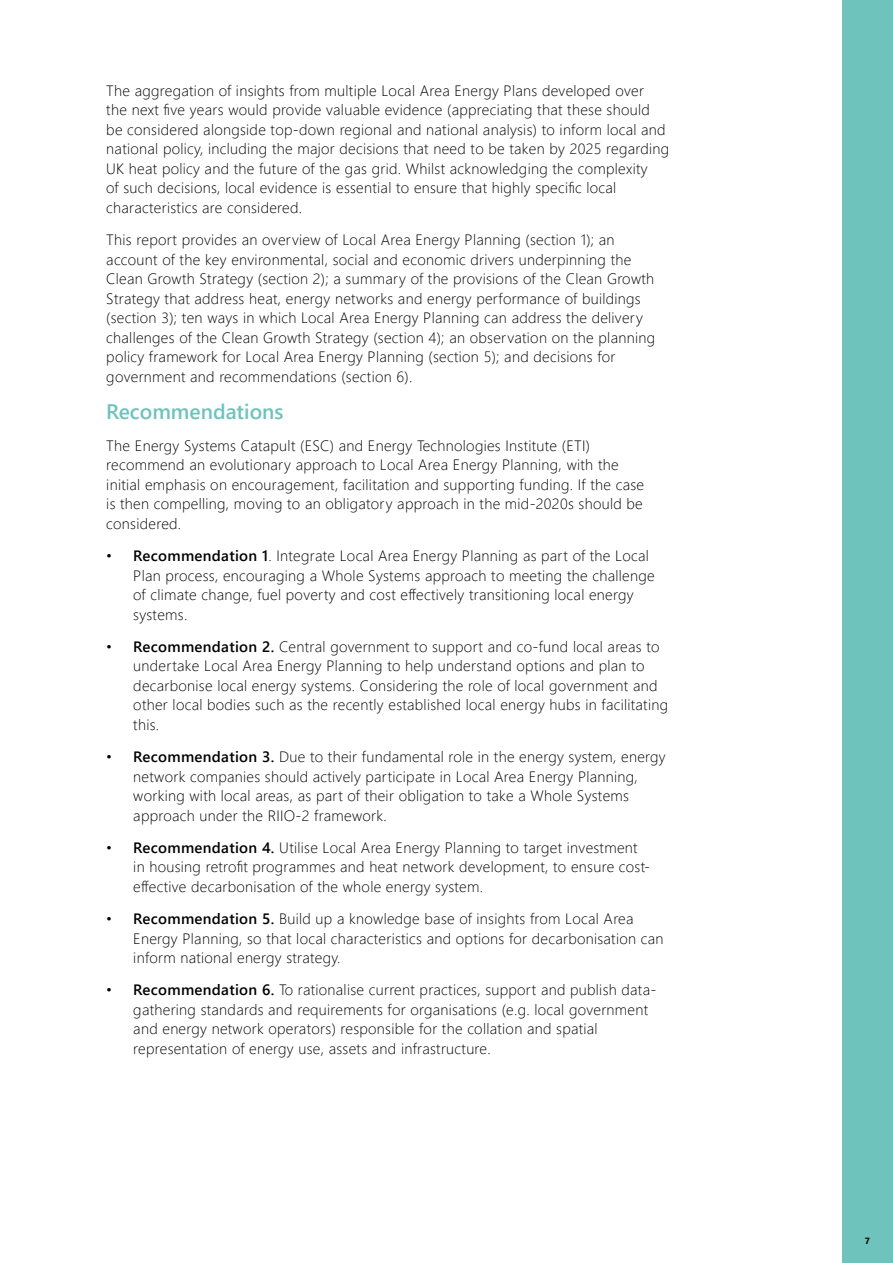
<style>
.page{position:relative;width:893px;height:1263px;background:#fff}
.page>*{position:absolute;margin:0;border:0;box-sizing:border-box;transform-origin:0 0}
.t1{font:600 21px "Segoe UI";color:#6ec3bd}
.t2{font:300 15px/19.5px "Segoe UI";letter-spacing:.02em;color:#000}
.t3{font:700 9px "Segoe UI";color:#000}
.s1{font-weight:600}
</style>
<div class="page">
<div style="left:842px;top:0;width:51px;height:1263px;background:#6ec3bd"></div>
<p class="t2" style="left:106px;top:79px;width:564px">The aggregation of insights from multiple Local Area Energy Plans developed over<br>the next five years would provide valuable evidence (appreciating that these should be considered alongside top-down regional and national analysis) to inform local and national policy, including the major decisions that need to be taken by 2025 regarding UK heat policy and the future of the gas grid. Whilst acknowledging the complexity<br>of such decisions, local evidence is essential to ensure that highly specific local characteristics are considered.</p>
<p class="t2" style="left:106px;top:229px;width:550px">This report provides an overview of Local Area Energy Planning (section 1); an account of the key environmental, social and economic drivers underpinning the Clean Growth Strategy (section 2); a summary of the provisions of the Clean Growth Strategy that address heat, energy networks and energy performance of buildings (section 3); ten ways in which Local Area Energy Planning can address the delivery challenges of the Clean Growth Strategy (section 4); an observation on the planning policy framework for Local Area Energy Planning (section 5); and decisions for government and recommendations (section 6).</p>
<h1 class="t1" style="left:106px;top:391px;width:179px">Recommendations</h1>
<p class="t2" style="left:106px;top:434px;width:539px">The Energy Systems Catapult (ESC) and Energy Technologies Institute (ETI) recommend an evolutionary approach to Local Area Energy Planning, with the initial emphasis on encouragement, facilitation and supporting funding. If the case is then compelling, moving to an obligatory approach in the mid-2020s should be considered.</p>
<p class="t2" style="left:133px;top:544px;width:523px;text-indent:-27px">• <span class="s1">Recommendation 1</span>. Integrate Local Area Energy Planning as part of the Local Plan process, encouraging a Whole Systems approach to meeting the challenge of climate change, fuel poverty and cost effectively transitioning local energy systems.</p>
<p class="t2" style="left:133px;top:635px;width:536px;text-indent:-27px">• <span class="s1">Recommendation 2.</span> Central government to support and co-fund local areas to undertake Local Area Energy Planning to help understand options and plan to decarbonise local energy systems. Considering the role of local government and other local bodies such as the recently established local energy hubs in facilitating this.</p>
<p class="t2" style="left:133px;top:745px;width:534px;text-indent:-27px">• <span class="s1">Recommendation 3.</span> Due to their fundamental role in the energy system, energy network companies should actively participate in Local Area Energy Planning, working with local areas, as part of their obligation to take a Whole Systems approach under the RIIO-2 framework.</p>
<p class="t2" style="left:133px;top:836px;width:518px;text-indent:-27px">• <span class="s1">Recommendation 4.</span> Utilise Local Area Energy Planning to target investment in housing retrofit programmes and heat network development, to ensure cost&shy;effective decarbonisation of the whole energy system.</p>
<p class="t2" style="left:133px;top:907px;width:532px;text-indent:-27px">• <span class="s1">Recommendation 5.</span> Build up a knowledge base of insights from Local Area<br>Energy Planning, so that local characteristics and options for decarbonisation can inform national energy strategy.</p>
<p class="t2" style="left:133px;top:979px;width:525px;text-indent:-27px">• <span class="s1">Recommendation 6.</span> To rationalise current practices, support and publish data&shy;gathering standards and requirements for organisations (e.g. local government and energy network operators) responsible for the collation and spatial representation of energy use, assets and infrastructure.</p>
<p class="t3" style="left:865px;top:1232px;width:7px">7</p>
</div>
